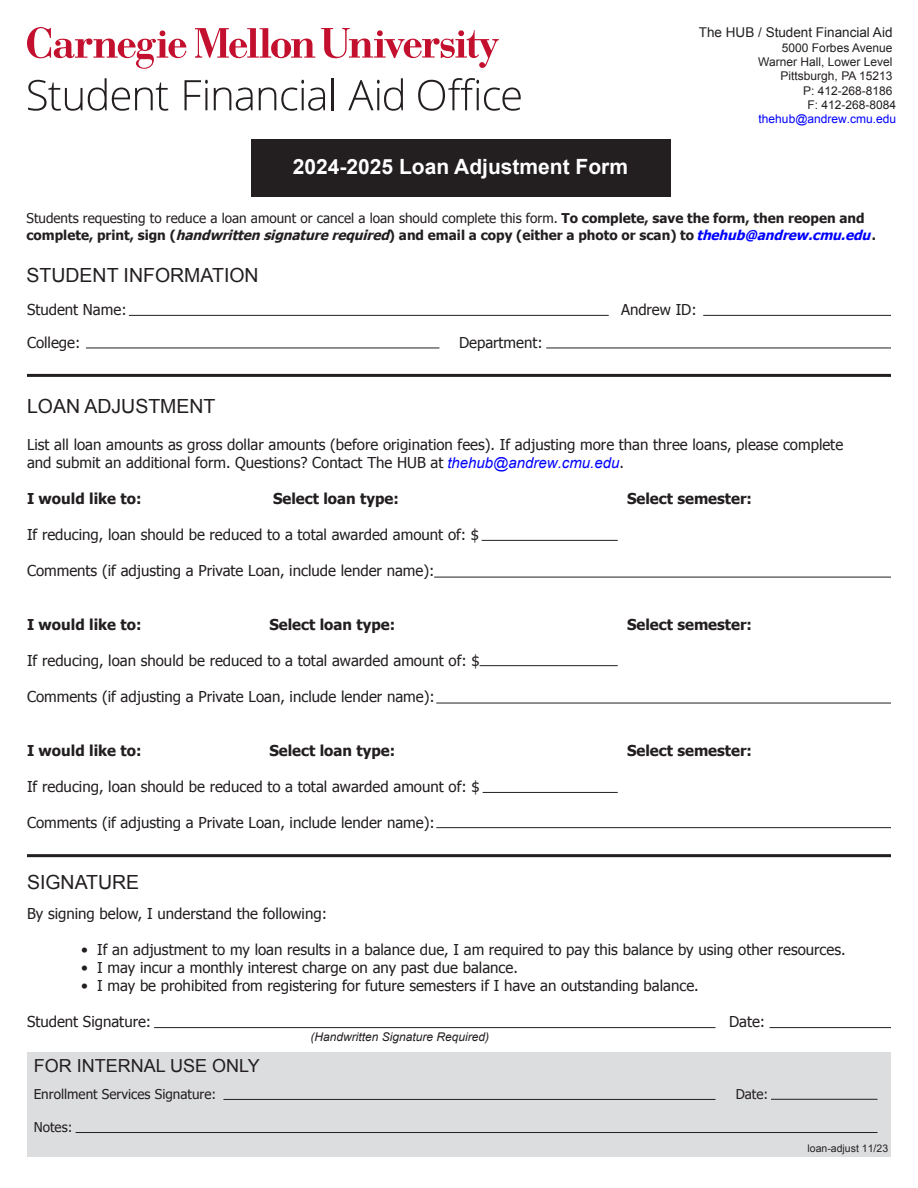
<style>
.page{position:relative;width:918px;height:1188px;background:#fff}
.page>*{position:absolute;margin:0;border:0;box-sizing:border-box;transform-origin:0 0}
.t1{font:700 21px "Arial";color:#fff}
.t2{font:19.5px "Arial";color:#231f20}
.t3{font:18px "Arial";color:#231f20}
.t4{font:15px/18px "Tahoma";color:#231f20}
.t5{font:700 15px "Tahoma";color:#231f20}
.t6{font:700 13.5px/17.4px "Tahoma";color:#231f20}
.t7{font:13.5px "Tahoma";color:#231f20}
.t8{font:13.5px "Arial";color:#231f20}
.t9{font:12px "Arial";color:#231f20}
.t10{font:italic 12px "Arial";color:#231f20}
.t11{font:12px "Arial";color:#00f}
.t12{font:10.5px "Arial";color:#231f20}
.s1{font-weight:400}
.s2{font-style:italic}
.s3{font-style:italic;color:#00f}
.s4{font-family:"Arial";font-style:italic;color:#00f}
</style>
<div class="page">
<div style="left:27px;top:1052px;width:864px;height:104px;background:#dcdddf"></div>
<div style="left:251px;top:139px;width:419px;height:58px;background:#231f20"></div>
<hr style="left:129px;top:315px;width:480px;height:1px;background:#231f20">
<hr style="left:703px;top:315px;width:188px;height:1px;background:#231f20">
<hr style="left:154px;top:1027px;width:562px;height:1px;background:#231f20">
<hr style="left:27px;top:374px;width:864px;height:3px;background:#231f20">
<hr style="left:223px;top:1099px;width:493px;height:1px;background:#231f20">
<hr style="left:770px;top:1027px;width:121px;height:1px;background:#231f20">
<hr style="left:27px;top:854px;width:864px;height:3px;background:#231f20">
<hr style="left:482px;top:540px;width:136px;height:1px;background:#231f20">
<hr style="left:86px;top:348px;width:353px;height:1px;background:#231f20">
<hr style="left:546px;top:348px;width:345px;height:1px;background:#231f20">
<hr style="left:771px;top:1099px;width:107px;height:1px;background:#231f20">
<hr style="left:480px;top:665px;width:138px;height:1px;background:#231f20">
<hr style="left:76px;top:1132px;width:801px;height:1px;background:#231f20">
<hr style="left:483px;top:792px;width:135px;height:1px;background:#231f20">
<hr style="left:434px;top:577px;width:457px;height:1px;background:#231f20">
<hr style="left:436px;top:703px;width:455px;height:1px;background:#231f20">
<hr style="left:436px;top:827px;width:455px;height:1px;background:#231f20">
<svg style="left:195px;top:28px;width:120px;height:30px"></svg>
<svg style="left:27px;top:27px;width:159px;height:42px"></svg>
<svg style="left:321px;top:28px;width:178px;height:40px"></svg>
<svg style="left:28px;top:78px;width:140px;height:33px"></svg>
<svg style="left:185px;top:80px;width:23px;height:30px"></svg>
<svg style="left:214px;top:88px;width:39px;height:23px"></svg>
<svg style="left:259px;top:80px;width:66px;height:31px"></svg>
<hr style="left:331px;top:78px;width:2px;height:32px;background:#231f20">
<svg style="left:348px;top:78px;width:55px;height:33px"></svg>
<svg style="left:418px;top:78px;width:103px;height:33px"></svg>
<p class="t8" style="left:699px;top:23px;width:195px">The HUB / Student Financial Aid</p>
<p class="t9" style="left:782px;top:40px;width:112px">5000 Forbes Avenue</p>
<p class="t9" style="left:758px;top:54px;width:136px">Warner Hall, Lower Level</p>
<p class="t9" style="left:781px;top:68px;width:113px">Pittsburgh, PA 15213</p>
<p class="t9" style="left:803px;top:83px;width:91px">P: 412-268-8186</p>
<p class="t9" style="left:808px;top:97px;width:90px">F: 412-268-8084</p>
<p class="t11" style="left:759px;top:111px;width:139px">thehub@andrew.cmu.edu</p>
<h1 class="t1" style="left:293px;top:153px;width:337px">2024-2025 Loan Adjustment Form</h1>
<p class="t6" style="left:27px;top:210px;width:851px"><span class="s1">Students requesting to reduce a loan amount or cancel a loan should complete this form.</span> To complete, save the form, then reopen and co m p l ete, p r i n t, s i g n ( <span class="s2">handwrittensignaturerequired</span>) a n d e m a i l a co py ( e i t h e r a p h oto o r sca n ) to <span class="s3">thehub@andrew.cmu.edu</span>.</p>
<h2 class="t2" style="left:27px;top:262px;width:234px">STUDENT INFORMATION</h2>
<p class="t4" style="left:27px;top:300px;width:101px">Student Name:</p>
<p class="t4" style="left:621px;top:300px;width:77px">Andrew ID:</p>
<p class="t4" style="left:27px;top:333px;width:55px">College:</p>
<p class="t4" style="left:459px;top:333px;width:85px">Department:</p>
<h2 class="t2" style="left:27px;top:393px;width:190px">LOAN ADJUSTMENT</h2>
<p class="t4" style="left:27px;top:435px;width:818px">List all loan amounts as gross dollar amounts (before origination fees). If adjusting more than three loans, please complete and submit an additional form. Questions? Contact The HUB at <span class="s4">thehub@andrew.cmu.edu</span>.</p>
<p class="t5" style="left:27px;top:488px;width:116px">I would like to:</p>
<p class="t5" style="left:273px;top:488px;width:127px">Select loan type:</p>
<p class="t5" style="left:627px;top:488px;width:127px">Select semester:</p>
<p class="t4" style="left:27px;top:525px;width:454px">If reducing, loan should be reduced to a total awarded amount of: $</p>
<p class="t4" style="left:27px;top:561px;width:409px">Comments (if adjusting a Private Loan, include lender name):</p>
<p class="t5" style="left:27px;top:614px;width:116px">I would like to:</p>
<p class="t5" style="left:269px;top:614px;width:127px">Select loan type:</p>
<p class="t5" style="left:627px;top:614px;width:127px">Select semester:</p>
<p class="t4" style="left:27px;top:651px;width:454px">If reducing, loan should be reduced to a total awarded amount of: $</p>
<p class="t4" style="left:27px;top:687px;width:409px">Comments (if adjusting a Private Loan, include lender name):</p>
<p class="t5" style="left:27px;top:740px;width:116px">I would like to:</p>
<p class="t5" style="left:269px;top:740px;width:127px">Select loan type:</p>
<p class="t5" style="left:627px;top:740px;width:127px">Select semester:</p>
<p class="t4" style="left:27px;top:777px;width:454px">If reducing, loan should be reduced to a total awarded amount of: $</p>
<p class="t4" style="left:27px;top:813px;width:409px">Comments (if adjusting a Private Loan, include lender name):</p>
<h2 class="t2" style="left:27px;top:869px;width:114px">SIGNATURE</h2>
<p class="t4" style="left:27px;top:904px;width:302px">By signing below, I understand the following:</p>
<p class="t4" style="left:81px;top:940px;width:766px">• If an adjustment to my loan results in a balance due, I am required to pay this balance by using other resources.</p>
<p class="t4" style="left:81px;top:958px;width:438px">• I may incur a monthly interest charge on any past due balance.</p>
<p class="t4" style="left:81px;top:976px;width:619px">• I may be prohibited from registering for future semesters if I have an outstanding balance.</p>
<p class="t4" style="left:27px;top:1012px;width:126px">Student Signature:</p>
<p class="t4" style="left:729px;top:1012px;width:38px">Date:</p>
<p class="t10" style="left:311px;top:1029px;width:180px">(Handwritten Signature Required)</p>
<p class="t3" style="left:34px;top:1054px;width:228px">FOR INTERNAL USE ONLY</p>
<p class="t7" style="left:34px;top:1086px;width:184px">Enrollment Services Signature:</p>
<p class="t7" style="left:34px;top:1119px;width:40px">Notes:</p>
<p class="t7" style="left:736px;top:1086px;width:34px">Date:</p>
<p class="t12" style="left:808px;top:1142px;width:82px">loan-adjust 11/23</p>
</div>
